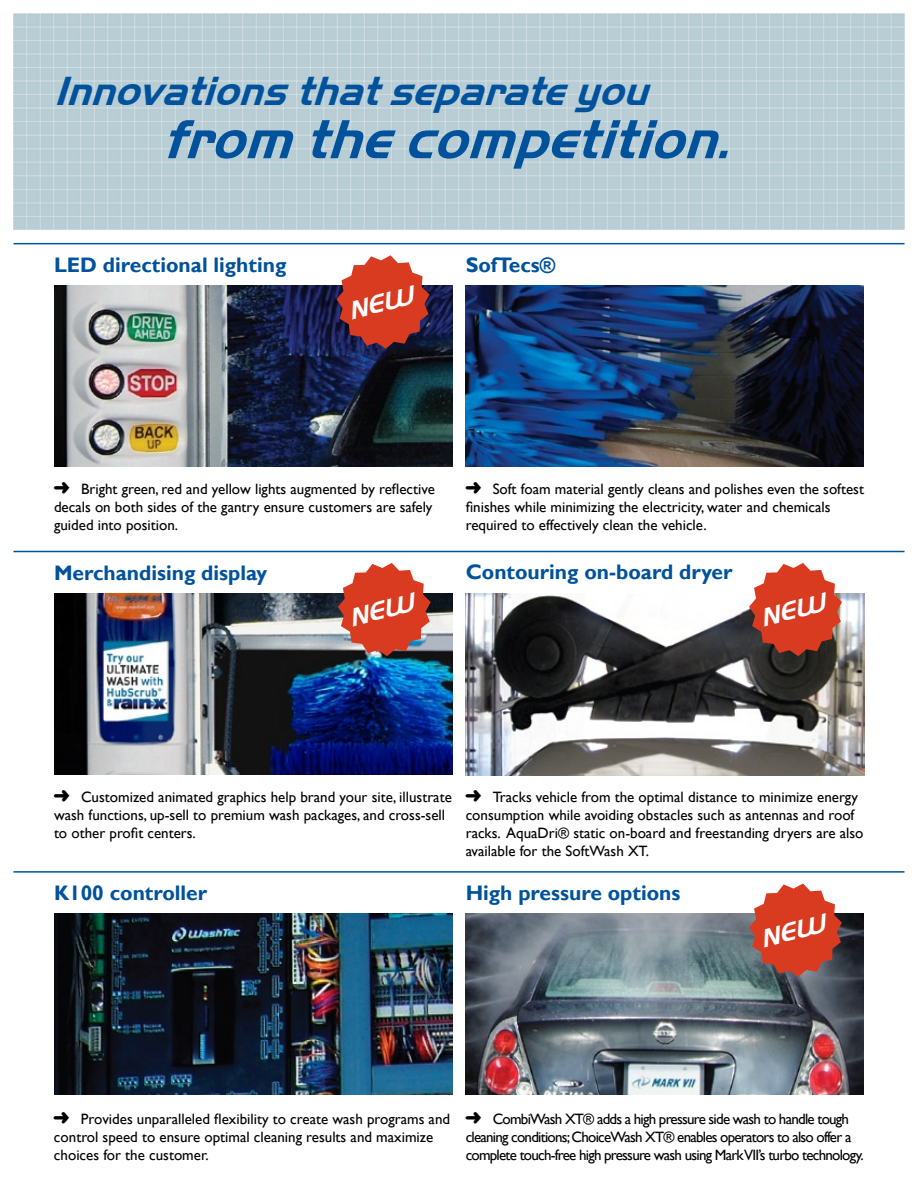
<style>
.page{position:relative;width:918px;height:1188px;background:#fff}
.page>*{position:absolute;margin:0;border:0;box-sizing:border-box;transform-origin:0 0}
.t1{font:57px "Wash Tec Gothic";color:#00529c}
.t2{font:42px "Wash Tec Gothic";color:#00529c}
.t3{font:700 21px "Gill Sans";color:#00529c}
.t4{font:15px/18px "Gill Sans";color:#000}
.t5{font:15px/18px "Gill Sans";letter-spacing:-.05em;color:#000}
.s1{font-family:"Digits"}
</style>
<div class="page">
<img style="left:54px;top:286px;width:398px;height:180px">
<img style="left:466px;top:914px;width:398px;height:180px">
<img style="left:54px;top:594px;width:398px;height:180px">
<img style="left:14px;top:14px;width:890px;height:216px">
<hr style="left:14px;top:243px;width:890px;height:1px;background:#00529c">
<hr style="left:14px;top:551px;width:890px;height:1px;background:#00529c">
<hr style="left:14px;top:871px;width:890px;height:2px;background:#00529c">
<img style="left:54px;top:914px;width:398px;height:180px">
<img style="left:466px;top:286px;width:398px;height:180px">
<img style="left:466px;top:594px;width:398px;height:181px">
<svg style="left:337px;top:255px;width:93px;height:94px;background:#bb5045"></svg>
<svg style="left:749px;top:563px;width:93px;height:93px;background:#c65945"></svg>
<svg style="left:749px;top:883px;width:93px;height:94px;background:#c65c4b"></svg>
<svg style="left:338px;top:563px;width:93px;height:93px;background:#cc614f"></svg>
<h2 class="t2" style="left:54px;top:66px;width:595px">Innovations that separate you</h2>
<h1 class="t1" style="left:162px;top:106px;width:568px">from the competition.</h1>
<h3 class="t3" style="left:54px;top:252px;width:234px">LED directional lighting</h3>
<h3 class="t3" style="left:466px;top:252px;width:91px">SofTecs®</h3>
<p class="t4" style="left:54px;top:480px;width:382px"><span class="s1">p</span> Bright green, red and yellow lights augmented by reflective decals on both sides of the gantry ensure customers are safely guided into position.</p>
<h3 class="t3" style="left:54px;top:560px;width:215px">Merchandising display</h3>
<p class="t4" style="left:466px;top:480px;width:400px"><span class="s1">p</span> Soft foam material gently cleans and polishes even the softest finishes while minimizing the electricity, water and chemicals required to effectively clean the vehicle.</p>
<h3 class="t3" style="left:466px;top:560px;width:268px">Contouring on-board dryer</h3>
<p class="t4" style="left:54px;top:788px;width:399px"><span class="s1">p</span> Customized animated graphics help brand your site, illustrate wash functions, up-sell to premium wash packages, and cross-sell to other profit centers.</p>
<p class="t4" style="left:466px;top:788px;width:399px"><span class="s1">p</span> Tracks vehicle from the optimal distance to minimize energy consumption while avoiding obstacles such as antennas and roof racks. AquaDri® static on-board and freestanding dryers are also available for the SoftWash XT.</p>
<h3 class="t3" style="left:54px;top:880px;width:155px">K100 controller</h3>
<h3 class="t3" style="left:466px;top:880px;width:216px">High pressure options</h3>
<p class="t4" style="left:54px;top:1110px;width:398px"><span class="s1">p</span> Provides unparalleled flexibility to create wash programs and control speed to ensure optimal cleaning results and maximize choices for the customer.</p>
<p class="t5" style="left:466px;top:1110px;width:399px"><span class="s1">p</span> CombiWash XT® adds a high pressure side wash to handle tough cleaning conditions; ChoiceWash XT® enables operators to also offer a complete touch-free high pressure wash using Mark VII’s turbo technology.</p>
</div>
